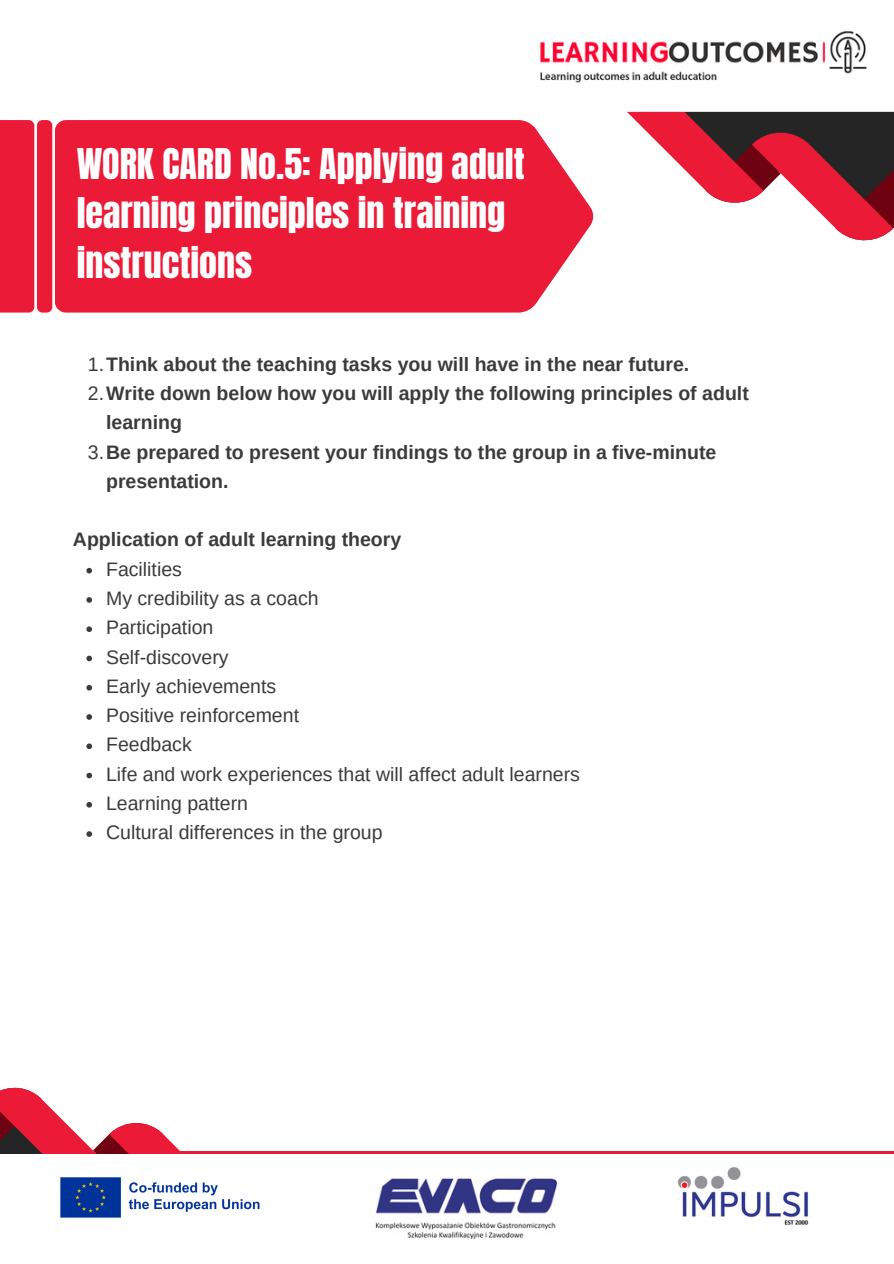
<style>
.page{position:relative;width:894px;height:1264px;background:#fff}
.page>*{position:absolute;margin:0;border:0;box-sizing:border-box;transform-origin:0 0}
.t1{font:36px/49.5px "Anton";color:#fff}
.t2{font:700 19.5px/29.2px "Arimo";color:#3b3b3b}
.t3{font:19.5px "Arimo";color:#3b3b3b}
.s1{font-weight:400}
</style>
<div class="page">
<div style="left:162px;top:1150px;width:731px;height:17px;background:#eb1a37"></div>
<svg style="left:626px;top:111px;width:267px;height:130px"></svg>
<svg style="left:0;top:1087px;width:238px;height:67px"></svg>
<img style="left:540px;top:30px;width:327px;height:53px">
<div style="left:0;top:1154px;width:893px;height:109px;background:#fff"></div>
<img style="left:375px;top:1178px;width:184px;height:62px">
<img style="left:677px;top:1167px;width:132px;height:58px">
<div style="left:55px;top:120px;width:538px;height:192px;background:#eb1a37"></div>
<svg style="left:0;top:120px;width:52px;height:192px"></svg>
<svg style="left:86px;top:568px;width:6px;height:5px"></svg>
<svg style="left:86px;top:597px;width:6px;height:5px"></svg>
<svg style="left:86px;top:626px;width:6px;height:6px"></svg>
<svg style="left:86px;top:655px;width:6px;height:6px"></svg>
<svg style="left:86px;top:685px;width:6px;height:5px"></svg>
<svg style="left:86px;top:714px;width:6px;height:5px"></svg>
<svg style="left:86px;top:743px;width:6px;height:6px"></svg>
<svg style="left:86px;top:772px;width:6px;height:6px"></svg>
<svg style="left:86px;top:802px;width:6px;height:5px"></svg>
<svg style="left:86px;top:831px;width:6px;height:5px"></svg>
<img style="left:60px;top:1177px;width:200px;height:41px">
<p class="t1" style="left:77px;top:139px;width:449px">WORK CARD No.5: Applying adult learning principles in training instructions</p>
<p class="t2" style="left:88px;top:349px;width:602px"><span class="s1">1.</span>Think about the teaching tasks you will have in the near future.</p>
<p class="t2" style="left:106px;top:379px;width:644px;text-indent:-18px"><span class="s1">2.</span>Write down below how you will apply the following principles of adult learning</p>
<p class="t2" style="left:106px;top:437px;width:611px;text-indent:-18px"><span class="s1">3.</span>Be prepared to present your findings to the group in a five-minute presentation.</p>
<h2 class="t2" style="left:73px;top:525px;width:330px">Application of adult learning theory</h2>
<p class="t3" style="left:106px;top:558px;width:77px">Facilities</p>
<p class="t3" style="left:106px;top:587px;width:214px">My credibility as a coach</p>
<p class="t3" style="left:106px;top:616px;width:109px">Participation</p>
<p class="t3" style="left:106px;top:646px;width:124px">Self-discovery</p>
<p class="t3" style="left:106px;top:675px;width:172px">Early achievements</p>
<p class="t3" style="left:106px;top:704px;width:194px">Positive reinforcement</p>
<p class="t3" style="left:106px;top:733px;width:87px">Feedback</p>
<p class="t3" style="left:106px;top:763px;width:475px">Life and work experiences that will affect adult learners</p>
<p class="t3" style="left:106px;top:792px;width:143px">Learning pattern</p>
<p class="t3" style="left:106px;top:821px;width:278px">Cultural differences in the group</p>
</div>
